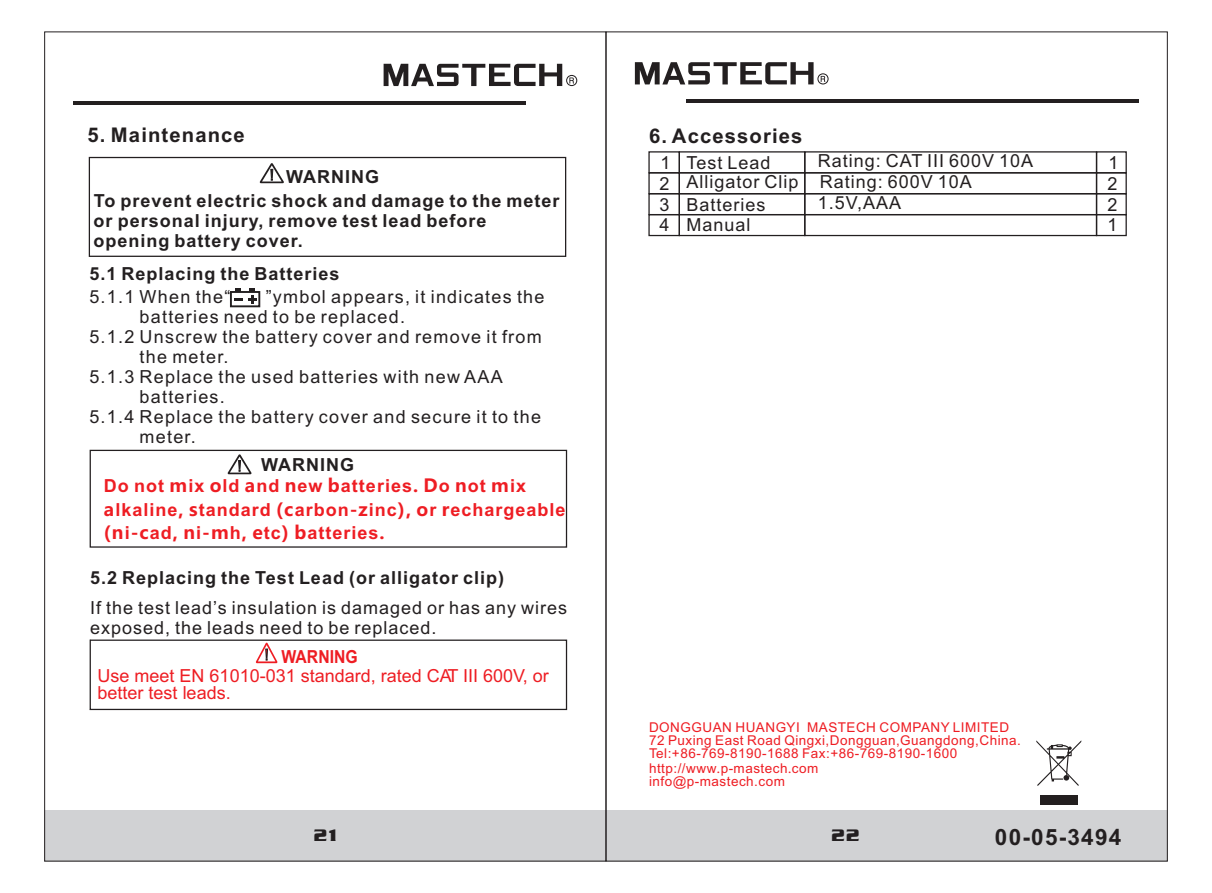
<style>
.page{position:relative;width:1212px;height:893px;background:#fff}
.page>*{position:absolute;margin:0;border:0;box-sizing:border-box;transform-origin:0 0}
.t1{font:700 22.5px "Arial";letter-spacing:.055em;color:#231f20}
.t2{font:700 20.25px "Arial";letter-spacing:.055em;color:#231f20}
.t3{font:18px/20.9px "Arial";letter-spacing:.07em;color:#231f20}
.t4{font:700 18px/20px "Arial";letter-spacing:.055em;color:#231f20}
.t5{font:700 18px/20.5px "Arial";letter-spacing:.055em;color:#ee1d23}
.t6{font:18px/17.3px "Arial";color:#ee1d23}
.t7{font:700 18px "Arial";color:#ee1d23;scale:.88 1}
.t8{font:18px "Babylon 5";color:#231f20}
.t9{font:13.5px/12.8px "Arial";letter-spacing:.035em;color:#ee1d23}
.s1{color:#231f20}
.s2{font-family:"Microsoft Ya Hei"}
</style>
<div class="page">
<div style="left:606px;top:810px;width:561px;height:51px;background:#d1d2d4"></div>
<div style="left:45px;top:810px;width:561px;height:51px;background:#d1d2d4"></div>
<hr style="left:73px;top:101px;width:453px;height:4px;background:#231f20">
<svg style="left:384px;top:64px;width:193px;height:22px"></svg>
<svg style="left:260px;top:156px;width:24px;height:27px"></svg>
<div style="left:89px;top:157px;width:477px;height:100px;border:1px solid #231f20"></div>
<svg style="left:1036px;top:740px;width:45px;height:46px"></svg>
<div style="left:1040px;top:795px;width:37px;height:9px;background:#231f20"></div>
<div style="left:230px;top:291px;width:30px;height:16px;border:2px solid #231f20"></div>
<svg style="left:235px;top:288px;width:6px;height:4px"></svg>
<svg style="left:234px;top:298px;width:8px;height:2px"></svg>
<svg style="left:248px;top:288px;width:8px;height:15px"></svg>
<div style="left:648px;top:151px;width:32px;height:22px;border:1px solid #231f20"></div>
<div style="left:679px;top:151px;width:126px;height:22px;border:1px solid #231f20"></div>
<div style="left:804px;top:151px;width:293px;height:22px;border:1px solid #231f20"></div>
<div style="left:1096px;top:151px;width:31px;height:22px;border:1px solid #231f20"></div>
<div style="left:648px;top:172px;width:32px;height:22px;border:1px solid #231f20"></div>
<div style="left:679px;top:172px;width:126px;height:22px;border:1px solid #231f20"></div>
<div style="left:804px;top:172px;width:293px;height:22px;border:1px solid #231f20"></div>
<div style="left:1096px;top:172px;width:31px;height:22px;border:1px solid #231f20"></div>
<div style="left:648px;top:193px;width:32px;height:22px;border:1px solid #231f20"></div>
<div style="left:679px;top:193px;width:126px;height:22px;border:1px solid #231f20"></div>
<div style="left:804px;top:193px;width:293px;height:22px;border:1px solid #231f20"></div>
<div style="left:1096px;top:193px;width:31px;height:22px;border:1px solid #231f20"></div>
<div style="left:648px;top:214px;width:32px;height:22px;border:1px solid #231f20"></div>
<div style="left:679px;top:214px;width:126px;height:22px;border:1px solid #231f20"></div>
<div style="left:804px;top:214px;width:293px;height:22px;border:1px solid #231f20"></div>
<div style="left:1096px;top:214px;width:31px;height:22px;border:1px solid #231f20"></div>
<div style="left:90px;top:450px;width:477px;height:98px;border:1px solid #231f20"></div>
<svg style="left:228px;top:454px;width:24px;height:20px"></svg>
<svg style="left:90px;top:639px;width:477px;height:71px"></svg>
<svg style="left:635px;top:62px;width:193px;height:22px"></svg>
<hr style="left:686px;top:100px;width:453px;height:3px;background:#231f20">
<p class="t2" style="left:87px;top:127px;width:159px">5. Maintenance</p>
<p class="t4" style="left:286px;top:168px;width:94px">WARNING</p>
<p class="t4" style="left:94px;top:192px;width:467px">To prevent electric shock and damage to the meter or personal injury, remove test lead before opening battery cover.</p>
<p class="t4" style="left:89px;top:266px;width:252px">5.1 Replacing the Batteries</p>
<p class="t3" style="left:89px;top:287px;width:143px">5.1.1 When the“</p>
<p class="t3" style="left:266px;top:287px;width:280px">”ymbol appears, it indicates the</p>
<p class="t3" style="left:140px;top:308px;width:267px">batteries need to be replaced.</p>
<p class="t3" style="left:89px;top:328px;width:454px">5.1.2 Unscrew the battery cover and remove it from</p>
<p class="t3" style="left:140px;top:348px;width:91px">the meter.</p>
<p class="t3" style="left:89px;top:368px;width:415px">5.1.3 Replace the used batteries with new AAA</p>
<p class="t3" style="left:140px;top:388px;width:87px">batteries.</p>
<p class="t3" style="left:89px;top:408px;width:453px">5.1.4 Replace the battery cover and secure it to the</p>
<p class="t3" style="left:140px;top:428px;width:58px">meter.</p>
<p class="t5" style="left:104px;top:456px;width:424px;text-indent:157px"><span class="s1">WARNING<br></span>Do not <span class="s2">m</span>ix <span class="s2">o</span>ld <span class="s2">a</span>nd <span class="s2">n</span>ew <span class="s2">b</span>atteries<span class="s2">. D</span>o <span class="s2">n</span>ot <span class="s2">m</span>ix</p>
<p class="t5" style="left:104px;top:499px;width:463px;line-height:23.8px"><span class="s2">a</span>lkaline<span class="s2">, s</span>tandard <span class="s2">(c</span>arbon<span class="s2">-z</span>inc<span class="s2">), o</span>r <span class="s2">r</span>echargeable <span class="s2">(n</span>i<span class="s2">-c</span>ad<span class="s2">, n</span>i<span class="s2">-m</span>h<span class="s2">, e</span>tc<span class="s2">) b</span>atteries<span class="s2">.</span></p>
<p class="t4" style="left:90px;top:570px;width:415px">5.2 Replacing the Test Lead (or alligator clip)</p>
<p class="t3" style="left:90px;top:599px;width:478px;line-height:20px">If the test lead’s insulation is damaged or has any wires exposed, the leads need to be replaced.</p>
<p class="t7" style="left:282px;top:650px;width:88px">WARNING</p>
<p class="t6" style="left:98px;top:668px;width:453px">Use meet EN 61010-031 standard, rated CAT III 600V, or better test leads.</p>
<p class="t8" style="left:314px;top:830px;width:25px">21</p>
<p class="t2" style="left:649px;top:128px;width:155px">6. Accessories</p>
<p class="t3" style="left:686px;top:154px;width:114px;line-height:19.6px">Test Lead<br>Alligator Clip</p>
<p class="t3" style="left:686px;top:195px;width:81px">Batteries<br>Manual</p>
<p class="t3" style="left:818px;top:152px;width:217px">Rating: CAT III 600V 10A<br>Rating: 600V 10A<br>1.5V,AAA</p>
<p class="t3" style="left:660px;top:154px;width:13px;text-align:justify">1<br>2<br>3<br>4</p>
<p class="t3" style="left:1107px;top:154px;width:13px;text-align:justify">1<br>2<br>2<br>1</p>
<p class="t9" style="left:649px;top:723px;width:373px">DONGGUAN HUANGYI MASTECH COMPANY LIMITED<br>72 Puxing East Road Qingxi,Dongguan,Guangdong,China.<br>Tel:+86-769-8190-1688 Fax:+86-769-8190-1600</p>
<p class="t9" style="left:649px;top:762px;width:171px">http://www<span class="s2">.</span>p-mastech<span class="s2">.</span>com info@p-mastech.com</p>
<p class="t8" style="left:831px;top:830px;width:30px">22</p>
<p class="t1" style="left:995px;top:829px;width:128px">00-05-3494</p>
</div>
